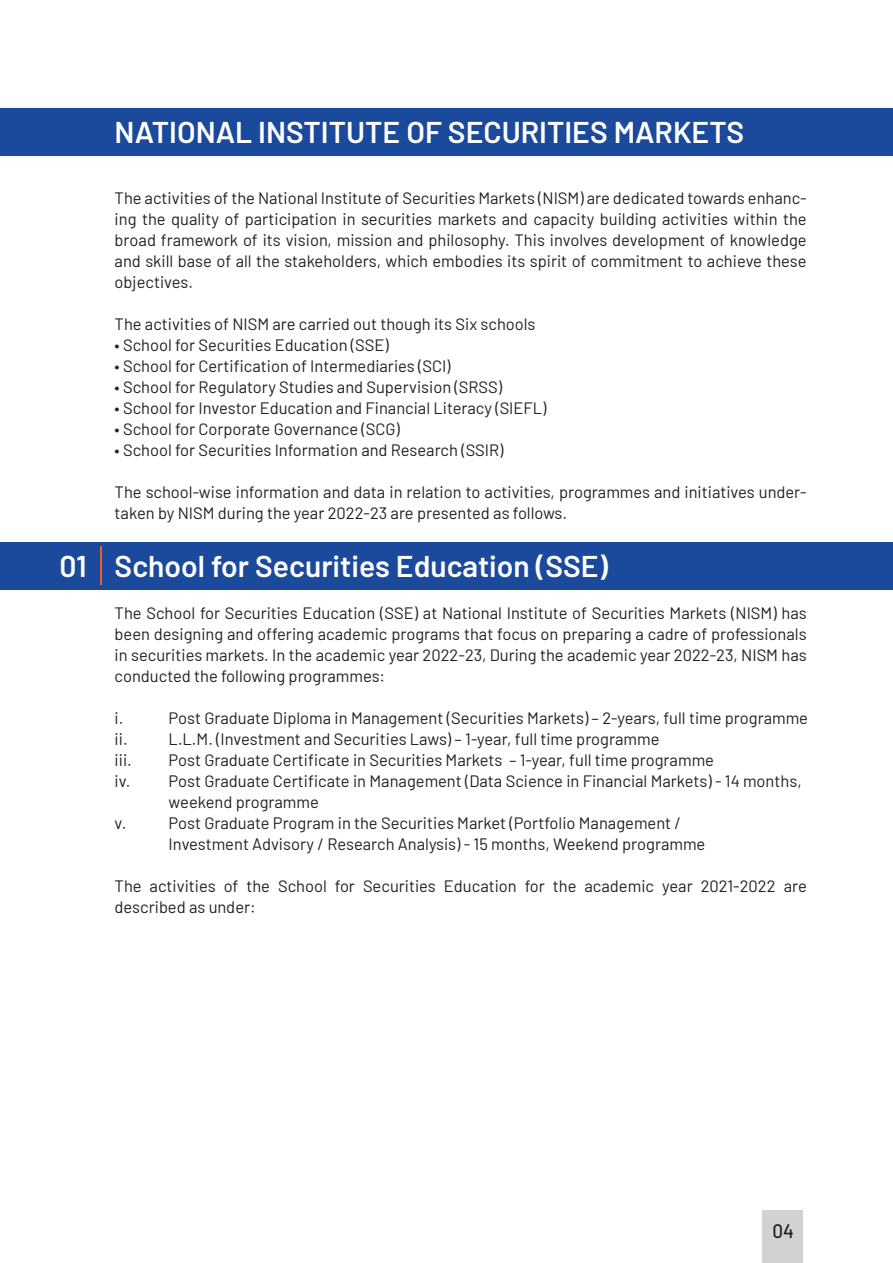
<style>
.page{position:relative;width:893px;height:1263px;background:#fff}
.page>*{position:absolute;margin:0;border:0;box-sizing:border-box;transform-origin:0 0}
.t1{font:600 30px "Barlow";color:#fff}
.t2{font:500 19.5px "Barlow";color:#231f20}
.t3{font:16.5px/21px "Barlow";color:#231f20}
</style>
<div class="page">
<div style="left:0;top:108px;width:893px;height:48px;background:#1b499b"></div>
<div style="left:0;top:542px;width:893px;height:47px;background:#1b499b"></div>
<hr style="left:100px;top:546px;width:2px;height:39px;background:#f15a29">
<div style="left:762px;top:1211px;width:41px;height:52px;background:#d1d2d3"></div>
<h1 class="t1" style="left:59px;top:544px;width:29px">01</h1>
<h1 class="t1" style="left:115px;top:110px;width:631px">NATIONAL INSTITUTE OF SECURITIES MARKETS</h1>
<p class="t3" style="left:115px;top:186px;width:694px;text-align:justify">The activities of the National Institute of Securities Markets (NISM) are dedicated towards enhanc&shy;ing the quality of participation in securities markets and capacity building activities within the broad framework of its vision, mission and philosophy. This involves development of knowledge and skill base of all the stakeholders, which embodies its spirit of commitment to achieve these objectives.</p>
<p class="t3" style="left:115px;top:312px;width:422px">The activities of NISM are carried out though its Six schools</p>
<p class="t3" style="left:115px;top:333px;width:276px">• School for Securities Education (SSE)</p>
<p class="t3" style="left:115px;top:354px;width:337px">• School for Certification of Intermediaries (SCI)</p>
<p class="t3" style="left:115px;top:375px;width:389px">• School for Regulatory Studies and Supervision (SRSS)</p>
<p class="t3" style="left:115px;top:396px;width:433px">• School for Investor Education and Financial Literacy (SIEFL)</p>
<p class="t3" style="left:115px;top:417px;width:287px">• School for Corporate Governance (SCG)</p>
<p class="t3" style="left:115px;top:438px;width:390px">• School for Securities Information and Research (SSIR)</p>
<p class="t3" style="left:115px;top:480px;width:694px">The school-wise information and data in relation to activities, programmes and initiatives under&shy;taken by NISM during the year 2022-23 are presented as follows.</p>
<h1 class="t1" style="left:115px;top:544px;width:495px">School for Securities Education (SSE)</h1>
<p class="t3" style="left:115px;top:601px;width:694px;text-align:justify">The School for Securities Education (SSE) at National Institute of Securities Markets (NISM) has been designing and offering academic programs that focus on preparing a cadre of professionals in securities markets. In the academic year 2022-23, During the academic year 2022-23, NISM has conducted the following programmes:</p>
<p class="t3" style="left:115px;top:706px;width:10px">i.</p>
<p class="t3" style="left:169px;top:706px;width:641px">Post Graduate Diploma in Management (Securities Markets) – 2-years, full time programme</p>
<p class="t3" style="left:115px;top:727px;width:15px">ii.</p>
<p class="t3" style="left:169px;top:727px;width:492px">L.L.M. (Investment and Securities Laws) – 1-year, full time programme</p>
<p class="t3" style="left:115px;top:748px;width:19px">iii.</p>
<p class="t3" style="left:169px;top:748px;width:547px">Post Graduate Certificate in Securities Markets – 1-year, full time programme</p>
<p class="t3" style="left:115px;top:769px;width:689px">iv. Post Graduate Certificate in Management (Data Science in Financial Markets) - 14 months,</p>
<p class="t3" style="left:169px;top:790px;width:152px">weekend programme</p>
<p class="t3" style="left:115px;top:811px;width:13px">v.</p>
<p class="t3" style="left:169px;top:811px;width:538px">Post Graduate Program in the Securities Market (Portfolio Management /<br>Investment Advisory / Research Analysis) - 15 months, Weekend programme</p>
<p class="t3" style="left:115px;top:874px;width:694px">The activities of the School for Securities Education for the academic year 2021-2022 are described as under:</p>
<p class="t2" style="left:772px;top:1216px;width:23px">04</p>
</div>
